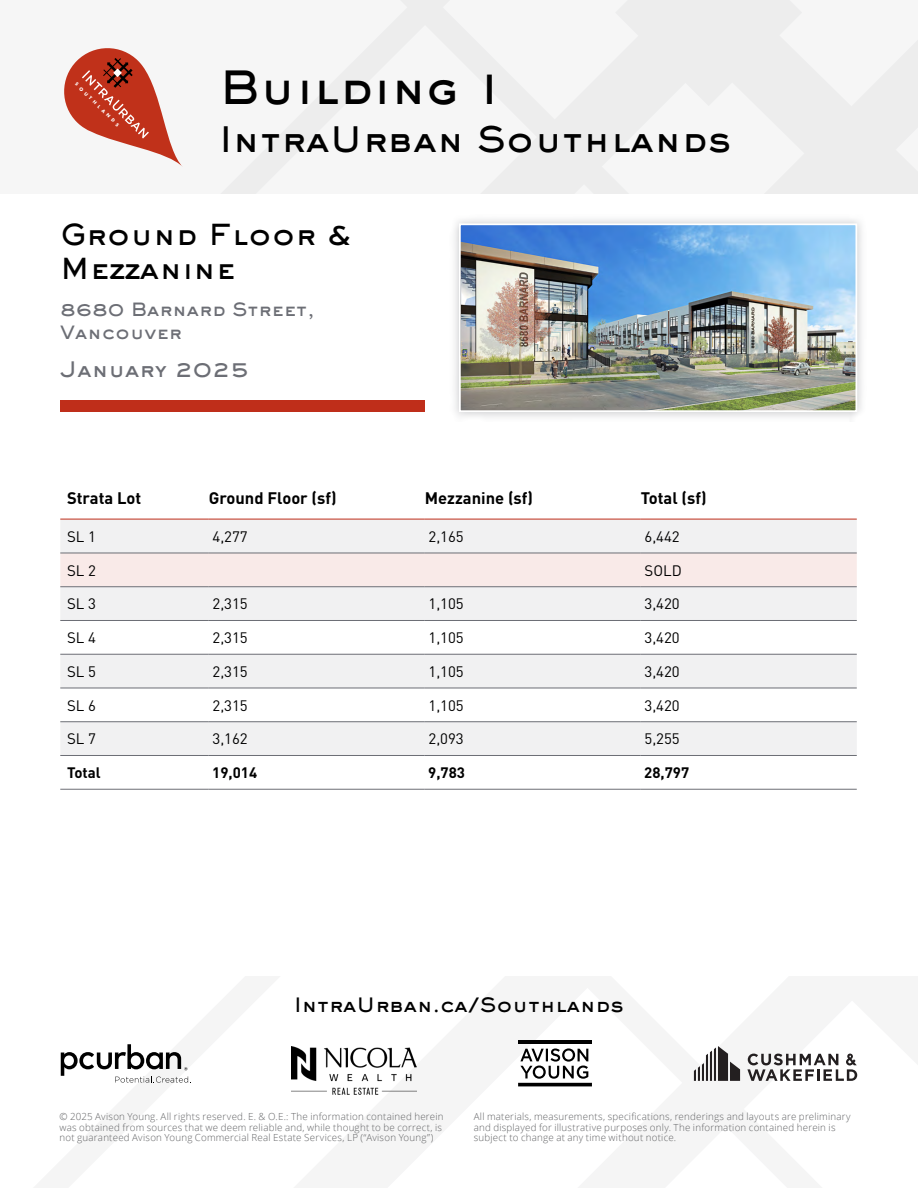
<style>
.page{position:relative;width:918px;height:1188px;background:#fff}
.page>*{position:absolute;margin:0;border:0;box-sizing:border-box;transform-origin:0 0}
.t1{font:800 45px "Sackers Gothic Std";color:#000}
.t2{font:800 34.5px "Sackers Gothic Std";color:#000}
.t3{font:800 28.5px/34.2px "Sackers Gothic Std";color:#000}
.t4{font:800 21px "Sackers Gothic Std";color:#6c6e75}
.t5{font:800 19.5px "Sackers Gothic Std";color:#000}
.t6{font:800 18px/22.5px "Sackers Gothic Std";color:#6c6e75}
.t7{font:700 16.5px "DINOT";color:#000}
.t8{font:15px "DINOT";color:#000}
.t9{font:700 15px "DINOT";color:#000}
.t10{font:300 9.75px/10.5px "Open Sans";letter-spacing:.025em;color:#636466}
.t11{font:700 4.5px "Futura Std";color:#fff}
</style>
<div class="page">
<svg style="left:220px;top:0;width:698px;height:194px;fill:#f6f6f6"></svg>
<svg style="left:64px;top:48px;width:119px;height:119px"></svg>
<svg style="left:61px;top:1044px;width:130px;height:39px"></svg>
<img style="left:291px;top:1046px;width:125px;height:49px">
<hr style="left:518px;top:1040px;width:74px;height:4px;background:#000">
<svg style="left:518px;top:1048px;width:74px;height:38px"></svg>
<svg style="left:694px;top:1046px;width:46px;height:35px"></svg>
<svg style="left:747px;top:1054px;width:110px;height:27px"></svg>
<div style="left:450px;top:214px;width:417px;height:208px;background:#6c6e75;opacity:.4"></div>
<img style="left:462px;top:226px;width:392px;height:183px">
<div style="left:459px;top:223px;width:398px;height:189px;border:2px solid #fff"></div>
<svg style="left:60px;top:520px;width:797px;height:235px;fill:#f1f1f2"></svg>
<div style="left:60px;top:554px;width:797px;height:32px;background:#f9eae8"></div>
<hr style="left:60px;top:519px;width:149px;height:1px;background:#bf2e1a">
<hr style="left:209px;top:519px;width:216px;height:1px;background:#bf2e1a">
<hr style="left:425px;top:519px;width:216px;height:1px;background:#bf2e1a">
<hr style="left:641px;top:519px;width:216px;height:1px;background:#bf2e1a">
<hr style="left:60px;top:553px;width:149px;height:1px;background:#6c6e75">
<hr style="left:209px;top:553px;width:216px;height:1px;background:#6c6e75">
<hr style="left:425px;top:553px;width:216px;height:1px;background:#6c6e75">
<hr style="left:641px;top:553px;width:216px;height:1px;background:#6c6e75">
<hr style="left:60px;top:586px;width:149px;height:1px;background:#6c6e75">
<hr style="left:209px;top:586px;width:216px;height:1px;background:#6c6e75">
<hr style="left:425px;top:586px;width:216px;height:1px;background:#6c6e75">
<hr style="left:641px;top:586px;width:216px;height:1px;background:#6c6e75">
<hr style="left:60px;top:620px;width:149px;height:1px;background:#6c6e75">
<hr style="left:209px;top:620px;width:216px;height:1px;background:#6c6e75">
<hr style="left:425px;top:620px;width:216px;height:1px;background:#6c6e75">
<hr style="left:641px;top:620px;width:216px;height:1px;background:#6c6e75">
<hr style="left:60px;top:654px;width:149px;height:1px;background:#6c6e75">
<hr style="left:209px;top:654px;width:216px;height:1px;background:#6c6e75">
<hr style="left:425px;top:654px;width:216px;height:1px;background:#6c6e75">
<hr style="left:641px;top:654px;width:216px;height:1px;background:#6c6e75">
<hr style="left:60px;top:688px;width:149px;height:1px;background:#6c6e75">
<hr style="left:209px;top:688px;width:216px;height:1px;background:#6c6e75">
<hr style="left:425px;top:688px;width:216px;height:1px;background:#6c6e75">
<hr style="left:641px;top:688px;width:216px;height:1px;background:#6c6e75">
<hr style="left:60px;top:721px;width:149px;height:1px;background:#6c6e75">
<hr style="left:209px;top:721px;width:216px;height:1px;background:#6c6e75">
<hr style="left:425px;top:721px;width:216px;height:1px;background:#6c6e75">
<hr style="left:641px;top:721px;width:216px;height:1px;background:#6c6e75">
<hr style="left:60px;top:755px;width:149px;height:1px;background:#6c6e75">
<hr style="left:209px;top:755px;width:216px;height:1px;background:#6c6e75">
<hr style="left:425px;top:755px;width:216px;height:1px;background:#6c6e75">
<hr style="left:641px;top:755px;width:216px;height:1px;background:#6c6e75">
<hr style="left:60px;top:789px;width:149px;height:1px;background:#6c6e75">
<hr style="left:209px;top:789px;width:216px;height:1px;background:#6c6e75">
<hr style="left:425px;top:789px;width:216px;height:1px;background:#6c6e75">
<hr style="left:641px;top:789px;width:216px;height:1px;background:#6c6e75">
<div style="left:60px;top:401px;width:364px;height:11px;background:#bf2e1a"></div>
<p class="t11" style="left:78px;top:81px;width:62px;rotate:45deg">SOUTHLANDS</p>
<h1 class="t1" style="left:219px;top:57px;width:286px">Building 1</h1>
<h2 class="t2" style="left:219px;top:116px;width:514px">IntraUrban Southlands</h2>
<h3 class="t3" style="left:60px;top:217px;width:293px">Ground Floor &amp;<br>Mezzanine</h3>
<h3 class="t6" style="left:60px;top:298px;width:255px">8680 Barnard Street,<br>Vancouver</h3>
<h3 class="t4" style="left:60px;top:355px;width:190px">January 2025</h3>
<h3 class="t7" style="left:67px;top:487px;width:76px">Strata Lot</h3>
<h3 class="t7" style="left:209px;top:487px;width:129px">Ground Floor (sf)</h3>
<h3 class="t7" style="left:425px;top:487px;width:110px">Mezzanine (sf)</h3>
<h3 class="t7" style="left:641px;top:487px;width:67px">Total (sf)</h3>
<h3 class="t8" style="left:67px;top:527px;width:30px">SL 1</h3>
<h3 class="t8" style="left:213px;top:527px;width:37px">4,277</h3>
<h3 class="t8" style="left:429px;top:527px;width:37px">2,165</h3>
<h3 class="t8" style="left:645px;top:527px;width:37px">6,442</h3>
<h3 class="t8" style="left:67px;top:561px;width:30px">SL 2</h3>
<h3 class="t8" style="left:645px;top:561px;width:39px">SOLD</h3>
<h3 class="t8" style="left:67px;top:595px;width:30px">SL 3</h3>
<h3 class="t8" style="left:213px;top:595px;width:37px">2,315</h3>
<h3 class="t8" style="left:429px;top:595px;width:37px">1,105</h3>
<h3 class="t8" style="left:645px;top:595px;width:37px">3,420</h3>
<h3 class="t8" style="left:67px;top:628px;width:30px">SL 4</h3>
<h3 class="t8" style="left:213px;top:628px;width:37px">2,315</h3>
<h3 class="t8" style="left:429px;top:628px;width:37px">1,105</h3>
<h3 class="t8" style="left:645px;top:628px;width:37px">3,420</h3>
<h3 class="t8" style="left:67px;top:662px;width:30px">SL 5</h3>
<h3 class="t8" style="left:213px;top:662px;width:37px">2,315</h3>
<h3 class="t8" style="left:429px;top:662px;width:37px">1,105</h3>
<h3 class="t8" style="left:645px;top:662px;width:37px">3,420</h3>
<h3 class="t8" style="left:67px;top:696px;width:30px">SL 6</h3>
<h3 class="t8" style="left:213px;top:696px;width:37px">2,315</h3>
<h3 class="t8" style="left:429px;top:696px;width:37px">1,105</h3>
<h3 class="t8" style="left:645px;top:696px;width:37px">3,420</h3>
<h3 class="t8" style="left:67px;top:730px;width:30px">SL 7</h3>
<h3 class="t8" style="left:213px;top:730px;width:37px">3,162</h3>
<h3 class="t8" style="left:429px;top:730px;width:37px">2,093</h3>
<h3 class="t8" style="left:645px;top:730px;width:37px">5,255</h3>
<h3 class="t9" style="left:67px;top:763px;width:35px">Total</h3>
<h3 class="t9" style="left:212px;top:763px;width:46px">19,014</h3>
<h3 class="t9" style="left:428px;top:763px;width:38px">9,783</h3>
<h3 class="t9" style="left:644px;top:763px;width:46px">28,797</h3>
<h3 class="t5" style="left:294px;top:992px;width:331px">IntraUrban.ca/Southlands</h3>
<p class="t10" style="left:59px;top:1111px;width:386px">© 2025 Avison Young. All rights reserved. E. &amp; O.E.: The information contained herein was obtained from sources that we deem reliable and, while thought to be correct, is not guaranteed Avison Young Commercial Real Estate Services, LP (“Avison Young”)</p>
<p class="t10" style="left:474px;top:1111px;width:379px">All materials, measurements, specifications, renderings and layouts are preliminary and displayed for illustrative purposes only. The information contained herein is subject to change at any time without notice.</p>
</div>
